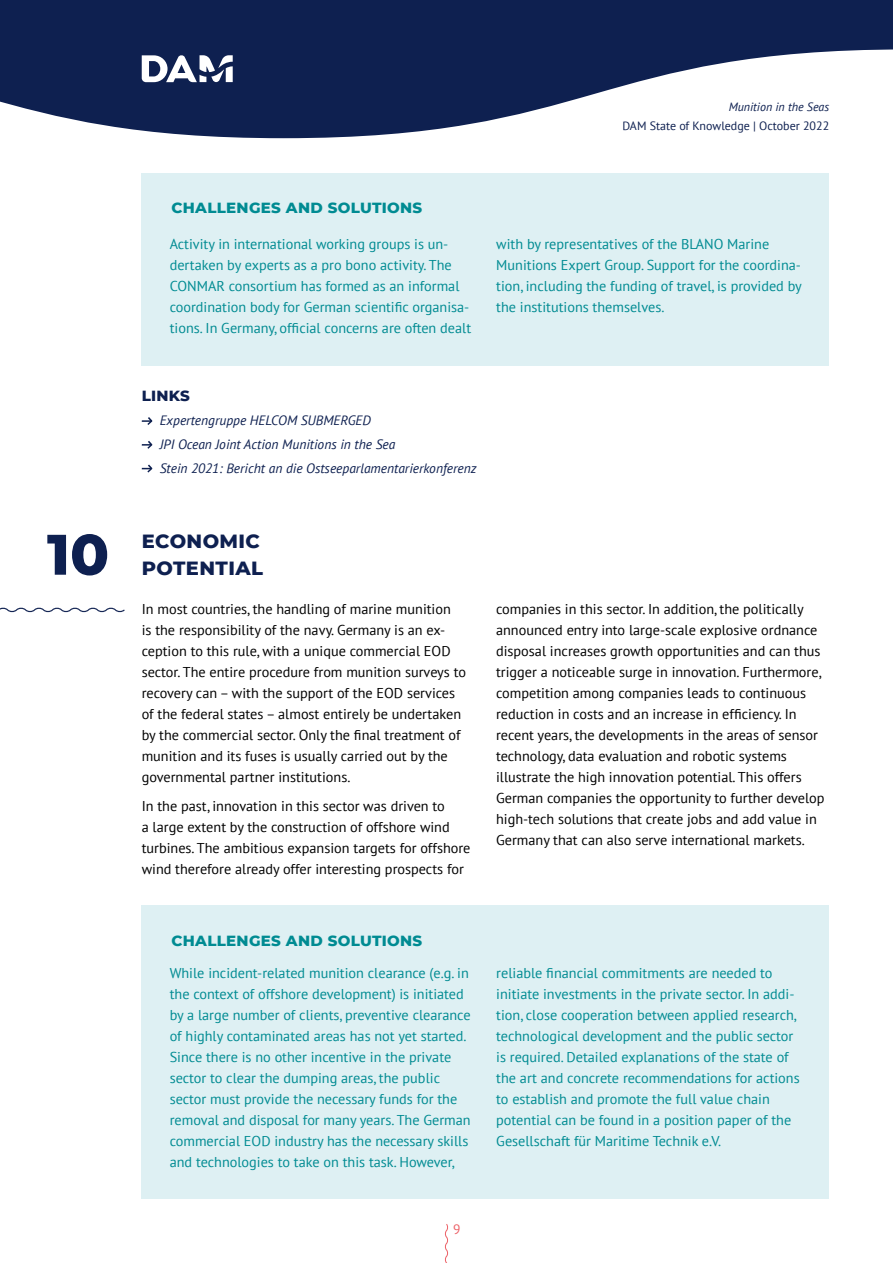
<style>
.page{position:relative;width:893px;height:1263px;background:#fff}
.page>*{position:absolute;margin:0;border:0;box-sizing:border-box;transform-origin:0 0}
.t1{font:800 57px "Montserrat";color:#0e2050}
.t2{font:800 19.5px/27px "Montserrat";letter-spacing:.02em;color:#0e2050}
.t3{font:800 15px "Montserrat";letter-spacing:.02em;color:#008b92}
.t4{font:800 15px "Montserrat";letter-spacing:.02em;color:#0e2050}
.t5{font:14.25px/21px "PT Sans";color:#008b92}
.t6{font:14.25px/21px "PT Sans";color:#000}
.t7{font:italic 13.5px/23.7px "PT Sans";color:#0e2050}
.t8{font:13.5px "PT Sans";color:#ec5f65}
.t9{font:12px "PT Sans";color:#0e2050}
.t10{font:italic 12px "PT Sans";color:#0e2050}
</style>
<div class="page">
<svg style="left:0;top:0;width:893px;height:138px;fill:#0e2050"></svg>
<svg style="left:142px;top:55px;width:91px;height:27px"></svg>
<svg style="left:445px;top:1224px;width:3px;height:39px"></svg>
<div style="left:142px;top:173px;width:687px;height:193px;background:#def0f3"></div>
<svg style="left:142px;top:417px;width:11px;height:8px"></svg>
<div style="left:142px;top:906px;width:687px;height:293px;background:#def0f3"></div>
<p class="t10" style="left:729px;top:99px;width:102px">Munition in the Seas</p>
<p class="t9" style="left:622px;top:118px;width:208px">DAM State of Knowledge | October 2022</p>
<p class="t3" style="left:171px;top:197px;width:252px">CHALLENGES AND SOLUTIONS</p>
<p class="t5" style="left:170px;top:233px;width:303px">Activity in international working groups is un&shy;dertaken by experts as a pro bono activity. The CONMAR consortium has formed as an informal coordination body for German scientific organisa&shy;tions. In Germany, official concerns are often dealt</p>
<p class="t5" style="left:496px;top:233px;width:307px">with by representatives of the BLANO Marine Munitions Expert Group. Support for the coordina&shy;tion, including the funding of travel, is provided by the institutions themselves.</p>
<p class="t4" style="left:142px;top:385px;width:50px">LINKS</p>
<p class="t7" style="left:160px;top:408px;width:318px">Expertengruppe HELCOM SUBMERGED<br>JPI Ocean Joint Action Munitions in the Sea<br>Stein 2021: Bericht an die Ostseeparlamentarierkonferenz</p>
<h1 class="t1" style="left:47px;top:513px;width:64px">10</h1>
<h2 class="t2" style="left:142px;top:526px;width:123px">ECONOMIC<br>POTENTIAL</h2>
<p class="t6" style="left:142px;top:598px;width:326px">In most countries, the handling of marine munition<br>is the responsibility of the navy. Germany is an ex&shy;ception to this rule, with a unique commercial EOD sector. The entire procedure from munition surveys to recovery can – with the support of the EOD services of the federal states – almost entirely be undertaken by the commercial sector. Only the final treatment of munition and its fuses is usually carried out by the governmental partner institutions.</p>
<p class="t6" style="left:142px;top:795px;width:330px">In the past, innovation in this sector was driven to<br>a large extent by the construction of offshore wind turbines. The ambitious expansion targets for offshore wind therefore already offer interesting prospects for</p>
<p class="t6" style="left:496px;top:598px;width:330px">companies in this sector. In addition, the politically announced entry into large-scale explosive ordnance disposal increases growth opportunities and can thus trigger a noticeable surge in innovation. Furthermore, competition among companies leads to continuous reduction in costs and an increase in efficiency. In recent years, the developments in the areas of sensor technology, data evaluation and robotic systems illustrate the high innovation potential. This offers German companies the opportunity to further develop high-tech solutions that create jobs and add value in Germany that can also serve international markets.</p>
<p class="t3" style="left:171px;top:929px;width:252px">CHALLENGES AND SOLUTIONS</p>
<p class="t5" style="left:170px;top:962px;width:302px">While incident-related munition clearance (e.g. in the context of offshore development) is initiated by a large number of clients, preventive clearance of highly contaminated areas has not yet started.<br>Since there is no other incentive in the private sector to clear the dumping areas, the public sector must provide the necessary funds for the removal and disposal for many years. The German commercial EOD industry has the necessary skills and technologies to take on this task. However,</p>
<p class="t5" style="left:496px;top:962px;width:305px">reliable financial commitments are needed to initiate investments in the private sector. In addi&shy;tion, close cooperation between applied research, technological development and the public sector is required. Detailed explanations of the state of the art and concrete recommendations for actions to establish and promote the full value chain potential can be found in a position paper of the Gesellschaft für Maritime Technik e.V.</p>
<p class="t8" style="left:453px;top:1221px;width:9px">9</p>
</div>
